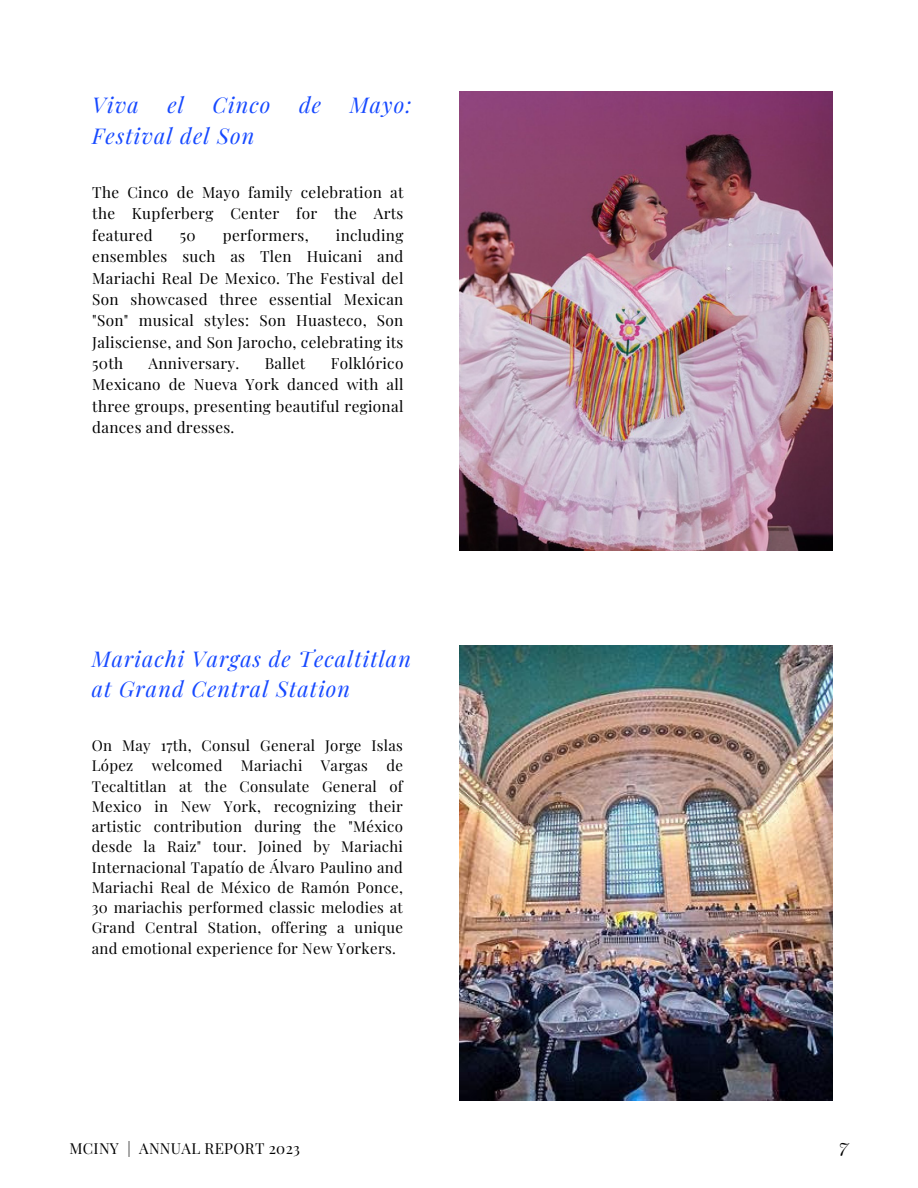
<style>
.page{position:relative;width:918px;height:1188px;background:#fff}
.page>*{position:absolute;margin:0;border:0;box-sizing:border-box;transform-origin:0 0}
.t1{font:italic 21.75px/30.3px "Playfair Display";letter-spacing:.05em;color:#1649ff}
.t2{font:italic 19.35px "Playfair Display";color:#000}
.t3{font:15.3px/21.3px "Playfair Display";letter-spacing:.02em;color:#000;text-align:justify}
.t4{font:15.15px "Playfair Display";letter-spacing:.02em;color:#000}
.t5{font:15px/20.2px "Playfair Display";letter-spacing:.02em;color:#000;text-align:justify}
</style>
<div class="page">
<img style="left:459px;top:646px;width:374px;height:454px">
<img style="left:459px;top:92px;width:373px;height:459px">
<p class="t1" style="left:92px;top:89px;width:48px">Viva</p>
<p class="t1" style="left:167px;top:89px;width:18px">el</p>
<p class="t1" style="left:212px;top:89px;width:60px">Cinco</p>
<p class="t1" style="left:299px;top:89px;width:24px">de</p>
<p class="t1" style="left:350px;top:89px;width:63px">Mayo:</p>
<p class="t1" style="left:92px;top:119px;width:164px">Festival del Son</p>
<p class="t3" style="left:92px;top:181px;width:313px">The Cinco de Mayo family celebration at the Kupferberg Center for the Arts featured</p>
<p class="t3" style="left:92px;top:224px;width:313px;text-indent:244px">including ensembles such as Tlen Huicani and Mariachi Real De Mexico. The Festival del Son showcased three essential Mexican "Son" musical styles: Son Huasteco, Son Jalisciense, and Son Jarocho, celebrating its 50th</p>
<p class="t3" style="left:180px;top:224px;width:17px">50</p>
<p class="t3" style="left:223px;top:224px;width:87px">performers,</p>
<p class="t3" style="left:92px;top:352px;width:313px;text-indent:239px">Folklórico Mexicano de Nueva York danced with all three groups, presenting beautiful regional dances and dresses.</p>
<p class="t3" style="left:149px;top:352px;width:92px">Anniversary.</p>
<p class="t3" style="left:265px;top:352px;width:42px">Ballet</p>
<h1 class="t1" style="left:92px;top:643px;width:321px">Mariachi Vargas de Tecaltitlan at Grand Central Station</h1>
<p class="t5" style="left:92px;top:735px;width:313px">On May 17th, Consul General Jorge Islas López welcomed Mariachi Vargas de Tecaltitlan at the Consulate General of Mexico in New York, recognizing their artistic contribution during the "México desde la Raiz" tour. Joined by Mariachi Internacional Tapatío de Álvaro Paulino and Mariachi Real de México de Ramón Ponce, 30 mariachis performed classic melodies at Grand Central Station, offering a unique and emotional experience for New Yorkers.</p>
<p class="t4" style="left:69px;top:1138px;width:232px">MCINY | ANNUAL REPORT 2023</p>
<h2 class="t2" style="left:839px;top:1132px;width:11px">7</h2>
</div>
